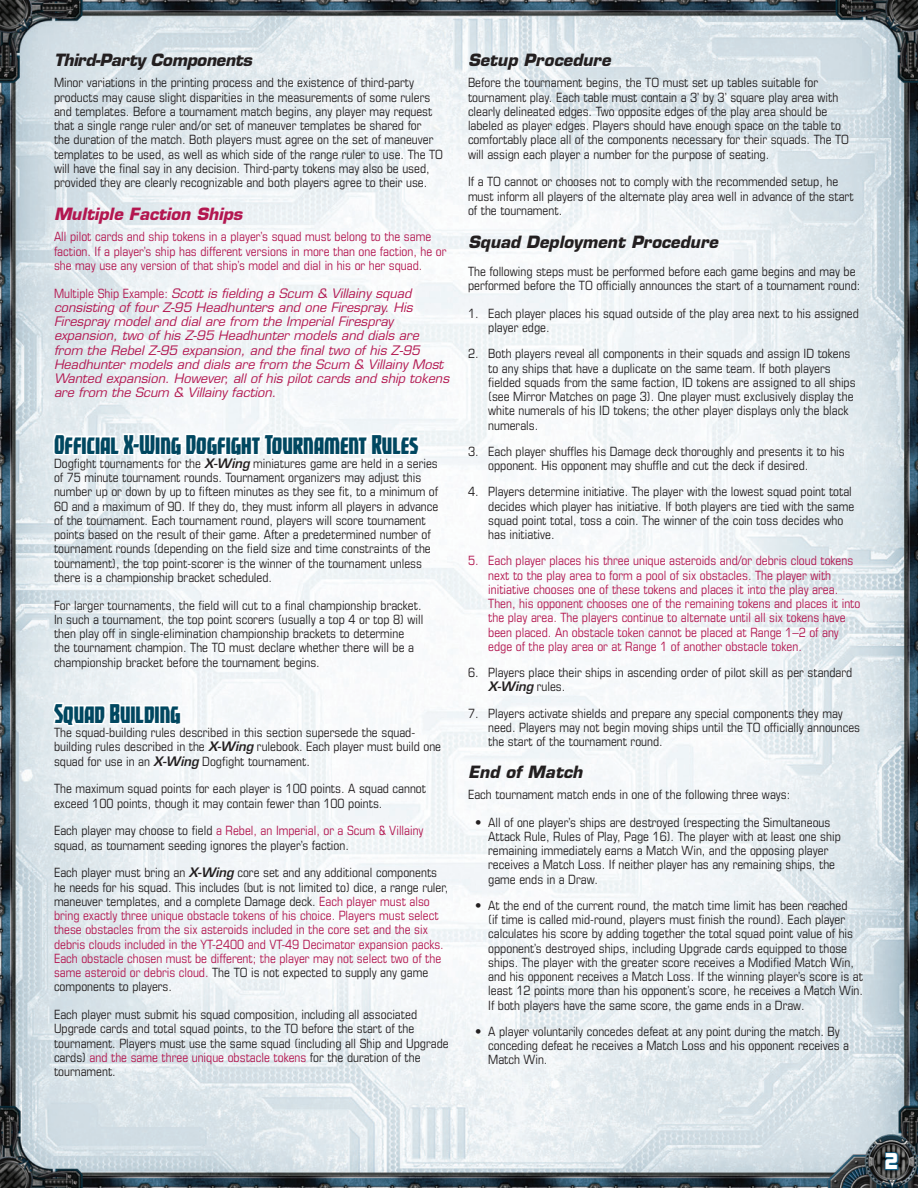
<style>
.page{position:relative;width:918px;height:1188px;background:#fff}
.page>*{position:absolute;margin:0;border:0;box-sizing:border-box;transform-origin:0 0}
.Heading_1{font:30px "Revenger BB";color:#004760}
.Page_Numbers{font:21px "Kimberley Bl";color:#fff}
.Heading_2{font:italic 700 16.5px "Eurostile LT Std";color:#231f20}
.Body{font:italic 700 16.5px "Eurostile LT Std";color:#231f20}
.Heading_2-2{font:italic 700 16.5px "Eurostile LT Std";letter-spacing:-.02em;color:#231f20}
.Heading_2-3{font:italic 700 16.5px "Eurostile LT Std";color:#b31750}
.Body-2{font:condensed 12.75px/14.2px "Eurostile LT Std";color:#231f20}
.Body-3{font:condensed 12.75px/14.2px "Eurostile LT Std";color:#b31750}
.Body-4{font:italic 12.75px/14.2px "Eurostile LT Std";color:#b31750}
.s1{font-style:normal;font-stretch:condensed}
.s2{font-weight:600;font-style:italic;font-stretch:normal}
.s3{color:#b31750}
.s4{color:#231f20}
.s5{font-weight:600;font-style:italic;font-stretch:normal;color:#231f20}
</style>
<div class="page">
<img style="left:0;top:0;width:918px;height:1188px">
<svg style="left:52px;top:432px;width:369px;height:26px"></svg>
<svg style="left:51px;top:701px;width:132px;height:27px"></svg>
<img style="left:828px;top:1131px;width:90px;height:57px">
<svg style="left:884px;top:1151px;width:15px;height:20px"></svg>
<p class="Heading_2-2" style="left:54px;top:50px;width:200px">Third-Party Components</p>
<p class="Body-2" style="left:54px;top:75px;width:391px">Minor variations in the printing process and the existence of third-party products may cause slight disparities in the measurements of some rulers and templates. Before a tournament match begins, any player may request that a single range ruler and/or set of maneuver templates be shared for<br>the duration of the match. Both players must agree on the set of maneuver templates to be used, as well as which side of the range ruler to use. The TO will have the final say in any decision. Third-party tokens may also be used, provided they are clearly recognizable and both players agree to their use.</p>
<p class="Heading_2-3" style="left:54px;top:204px;width:190px">Multiple Faction Ships</p>
<p class="Body-3" style="left:54px;top:230px;width:394px">All pilot cards and ship tokens in a player’s squad must belong to the same faction. If a player’s ship has different versions in more than one faction, he or she may use any version of that ship’s model and dial in his or her squad.</p>
<p class="Body-4" style="left:54px;top:286px;width:397px"><span class="s1">Multiple Ship Example:</span> Scott is fielding a Scum &amp; Villainy squad consisting of four Z-95 Headhunters and one Firespray. His Firespray model and dial are from the Imperial Firespray expansion, two of his Z-95 Headhunter models and dials are from the Rebel Z-95 expansion, and the final two of his Z-95<br>Headhunter models and dials are from the Scum &amp; Villainy Most Wanted expansion. However, all of his pilot cards and ship tokens are from the Scum &amp; Villainy faction.</p>
<p class="Heading_1" style="left:54px;top:429px;width:366px">Official X-Wing Dogfight Tournament Rules</p>
<p class="Body-2" style="left:54px;top:456px;width:386px">Dogfight tournaments for the <span class="s2">X-Wing</span> miniatures game are held in a series of 75 minute tournament rounds. Tournament organizers may adjust this number up or down by up to fifteen minutes as they see fit, to a minimum of 60 and a maximum of 90. If they do, they must inform all players in advance of the tournament. Each tournament round, players will score tournament points based on the result of their game. After a predetermined number of tournament rounds (depending on the field size and time constraints of the tournament), the top point-scorer is the winner of the tournament unless there is a championship bracket scheduled.</p>
<p class="Body-2" style="left:54px;top:598px;width:371px">For larger tournaments, the field will cut to a final championship bracket.<br>In such a tournament, the top point scorers (usually a top 4 or top 8) will then play off in single-elimination championship brackets to determine the tournament champion. The TO must declare whether there will be a championship bracket before the tournament begins.</p>
<p class="Heading_1" style="left:54px;top:699px;width:128px">Squad Building</p>
<p class="Body-2" style="left:54px;top:725px;width:389px">The squad-building rules described in this section supersede the squad&shy;building rules described in the <span class="s2">X-Wing</span> rulebook. Each player must build one squad for use in an <span class="s2">X-Wing</span> Dogfight tournament.</p>
<p class="Body-2" style="left:54px;top:782px;width:374px">The maximum squad points for each player is 100 points. A squad cannot exceed 100 points, though it may contain fewer than 100 points.</p>
<p class="Body-2" style="left:54px;top:824px;width:371px">Each player may choose to field <span class="s3">a Rebel, an Imperial, or a Scum &amp; Villainy </span>squad, as tournament seeding ignores the player’s faction.</p>
<p class="Body-3" style="left:54px;top:866px;width:396px"><span class="s4">Each player must bring an</span> <span class="s5">X-Wing</span> <span class="s4">core set and any additional components he needs for his squad. This includes (but is not limited to) dice, a range ruler, maneuver templates, and a complete Damage deck.</span> Each player must also bring exactly three unique obstacle tokens of his choice. Players must select these obstacles from the six asteroids included in the core set and the six debris clouds included in the YT-2400 and VT-49 Decimator expansion packs.<br>Each obstacle chosen must be different; the player may not select two of the same asteroid or debris cloud. <span class="s4">The TO is not expected to supply any game components to players.</span></p>
<p class="Body-2" style="left:54px;top:1007px;width:396px">Each player must submit his squad composition, including all associated Upgrade cards and total squad points, to the TO before the start of the tournament. Players must use the same squad (including all Ship and Upgrade cards) <span class="s3">and the same three unique obstacle tokens</span> for the duration of the tournament.</p>
<p class="Heading_2" style="left:468px;top:50px;width:144px">Setup Procedure</p>
<p class="Body-2" style="left:468px;top:75px;width:383px">Before the tournament begins, the TO must set up tables suitable for tournament play. Each table must contain a 3’ by 3’ square play area with clearly delineated edges. Two opposite edges of the play area should be labeled as player edges. Players should have enough space on the table to comfortably place all of the components necessary for their squads. The TO will assign each player a number for the purpose of seating.</p>
<p class="Body-2" style="left:468px;top:174px;width:387px">If a TO cannot or chooses not to comply with the recommended setup, he must inform all players of the alternate play area well in advance of the start of the tournament.</p>
<p class="Body" style="left:468px;top:232px;width:252px">Squad Deployment Procedure</p>
<p class="Body-2" style="left:468px;top:264px;width:394px">The following steps must be performed before each game begins and may be performed before the TO officially announces the start of a tournament round:</p>
<p class="Body-2" style="left:488px;top:306px;width:372px;text-indent:-20px">1. Each player places his squad outside of the play area next to his assigned player edge.</p>
<p class="Body-2" style="left:488px;top:347px;width:369px;text-indent:-20px">2. Both players reveal all components in their squads and assign ID tokens to any ships that have a duplicate on the same team. If both players fielded squads from the same faction, ID tokens are assigned to all ships (see Mirror Matches on page 3). One player must exclusively display the white numerals of his ID tokens; the other player displays only the black numerals.</p>
<p class="Body-2" style="left:488px;top:444px;width:358px;text-indent:-20px">3. Each player shuffles his Damage deck thoroughly and presents it to his opponent. His opponent may shuffle and cut the deck if desired.</p>
<p class="Body-2" style="left:488px;top:485px;width:368px;text-indent:-20px">4. Players determine initiative. The player with the lowest squad point total decides which player has initiative. If both players are tied with the same squad point total, toss a coin. The winner of the coin toss decides who has initiative.</p>
<p class="Body-3" style="left:488px;top:554px;width:374px;text-indent:-20px">5. Each player places his three unique asteroids and/or debris cloud tokens next to the play area to form a pool of six obstacles. The player with initiative chooses one of these tokens and places it into the play area.<br>Then, his opponent chooses one of the remaining tokens and places it into the play area. The players continue to alternate until all six tokens have been placed. An obstacle token cannot be placed at Range 1–2 of any edge of the play area or at Range 1 of another obstacle token.</p>
<p class="Body-2" style="left:488px;top:665px;width:366px;text-indent:-20px">6. Players place their ships in ascending order of pilot skill as per standard<br><span class="s2">X-Wing</span> rules.</p>
<p class="Body-2" style="left:488px;top:706px;width:373px;text-indent:-20px">7. Players activate shields and prepare any special components they may need. Players may not begin moving ships until the TO officially announces the start of the tournament round.</p>
<p class="Heading_2" style="left:468px;top:762px;width:116px">End of Match</p>
<p class="Body-2" style="left:468px;top:787px;width:324px">Each tournament match ends in one of the following three ways:</p>
<p class="Body-2" style="left:488px;top:815px;width:354px;text-indent:-13px">• All of one player’s ships are destroyed (respecting the Simultaneous Attack Rule, Rules of Play, Page 16). The player with at least one ship remaining immediately earns a Match Win, and the opposing player receives a Match Loss. If neither player has any remaining ships, the game ends in a Draw.</p>
<p class="Body-2" style="left:488px;top:898px;width:376px;text-indent:-13px">• At the end of the current round, the match time limit has been reached<br>(if time is called mid-round, players must finish the round). Each player calculates his score by adding together the total squad point value of his opponent’s destroyed ships, including Upgrade cards equipped to those ships. The player with the greater score receives a Modified Match Win, and his opponent receives a Match Loss. If the winning player’s score is at least 12 points more than his opponent’s score, he receives a Match Win.<br>If both players have the same score, the game ends in a Draw.</p>
<p class="Body-2" style="left:488px;top:1024px;width:362px;text-indent:-13px">• A player voluntarily concedes defeat at any point during the match. By conceding defeat he receives a Match Loss and his opponent receives a<br>Match Win.</p>
<p class="Page_Numbers" style="left:885px;top:1148px;width:15px">2</p>
</div>
